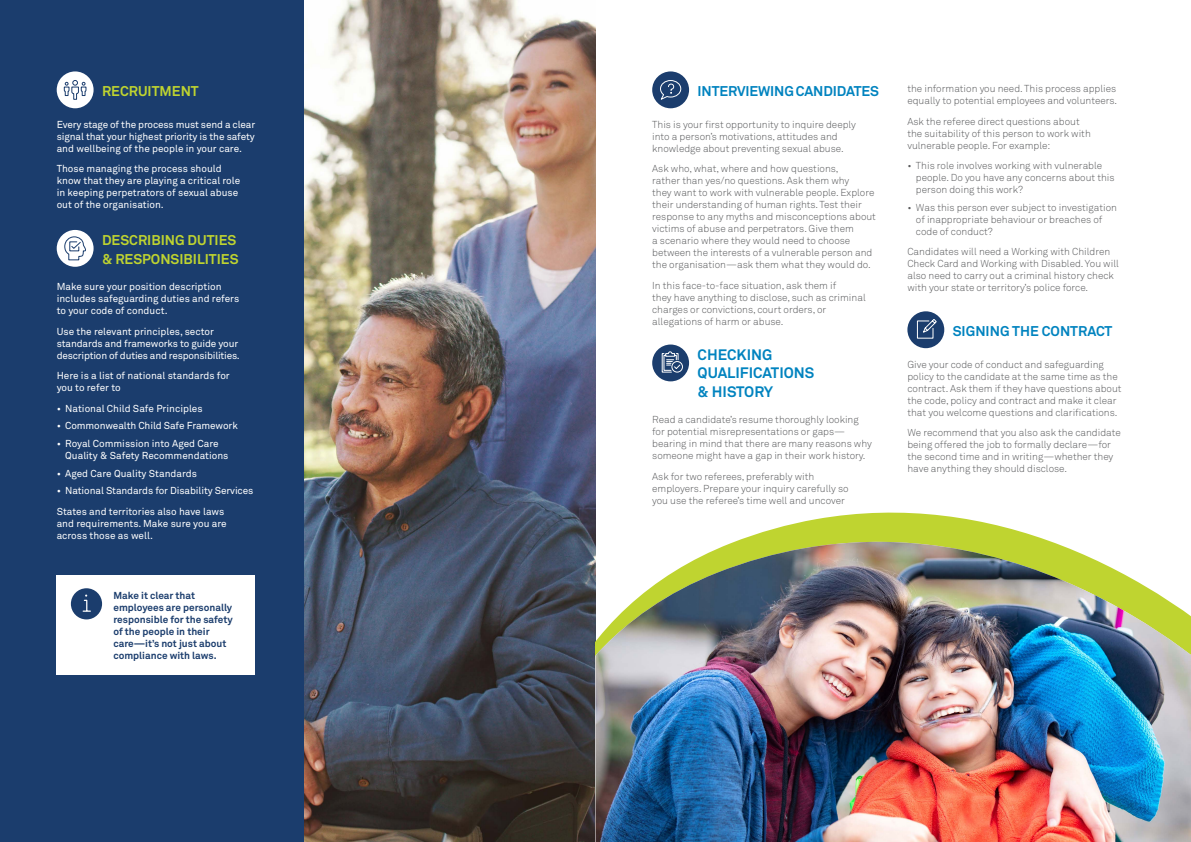
<style>
.page{position:relative;width:1191px;height:842px;background:#fff}
.page>*{position:absolute;margin:0;border:0;box-sizing:border-box;transform-origin:0 0}
.t1{font:700 15px/18.6px "Akkurat Pro";color:#0083bf}
.t2{font:700 14px/19.2px "Akkurat Pro";color:#bfd430}
.t3{font:700 14px "Akkurat Pro";letter-spacing:-.01em;color:#0083bf}
.t4{font:10px/12px "Akkurat Light Pro";color:#58595b}
.t5{font:10px/12px "Akkurat";color:#fff}
.t6{font:700 10px/12px "Akkurat";color:#1b3d6d}
</style>
<div class="page">
<img style="left:303px;top:0;width:292px;height:842px">
<div style="left:0;top:0;width:303px;height:842px;background:#1b3d6d"></div>
<div style="left:57px;top:71px;width:37px;height:37px;background:#fff;border-radius:50%"></div>
<svg style="left:63px;top:80px;width:24px;height:20px"></svg>
<div style="left:57px;top:230px;width:37px;height:37px;background:#fff;border-radius:50%"></div>
<svg style="left:64px;top:236px;width:23px;height:31px"></svg>
<div style="left:652px;top:71px;width:37px;height:37px;background:#1b3d6d;border-radius:50%"></div>
<svg style="left:660px;top:80px;width:22px;height:20px"></svg>
<div style="left:652px;top:344px;width:37px;height:37px;background:#1b3d6d;border-radius:50%"></div>
<svg style="left:661px;top:351px;width:22px;height:22px"></svg>
<div style="left:907px;top:311px;width:37px;height:37px;background:#1b3d6d;border-radius:50%"></div>
<svg style="left:916px;top:319px;width:21px;height:20px"></svg>
<svg style="left:595px;top:510px;width:457px;height:32px"></svg>
<img style="left:595px;top:542px;width:596px;height:300px">
<div style="left:57px;top:575px;width:198px;height:100px;background:#fff"></div>
<div style="left:71px;top:588px;width:31px;height:31px;background:#1b3d6d;border-radius:50%"></div>
<svg style="left:82px;top:594px;width:9px;height:18px"></svg>
<h2 class="t2" style="left:102px;top:81px;width:98px">RECRUITMENT</h2>
<p class="t5" style="left:57px;top:118px;width:200px;text-align:justify">Every stage of the process must send a clear signal that your highest priority is the safety and wellbeing of the people in your care.</p>
<p class="t5" style="left:57px;top:162px;width:185px">Those managing the process should know that they are playing a critical role in keeping perpetrators of sexual abuse out of the organisation.</p>
<h2 class="t2" style="left:102px;top:230px;width:138px">DESCRIBING DUTIES &amp; RESPONSIBILITIES</h2>
<p class="t5" style="left:57px;top:281px;width:184px">Make sure your position description includes safeguarding duties and refers to your code of conduct.</p>
<p class="t5" style="left:57px;top:325px;width:185px">Use the relevant principles, sector standards and frameworks to guide your description of duties and responsibilities.</p>
<p class="t5" style="left:57px;top:370px;width:175px">Here is a list of national standards for you to refer to</p>
<p class="t5" style="left:57px;top:402px;width:147px">• National Child Safe Principles</p>
<p class="t5" style="left:57px;top:420px;width:183px">• Commonwealth Child Safe Framework</p>
<p class="t5" style="left:65px;top:437px;width:165px;text-indent:-8px">• Royal Commission into Aged Care<br>Quality &amp; Safety Recommendations</p>
<p class="t5" style="left:57px;top:467px;width:142px">• Aged Care Quality Standards</p>
<p class="t5" style="left:57px;top:480px;width:198px;line-height:20.5px">• National Standards for Disability Services<br>States and territories also have laws</p>
<p class="t5" style="left:57px;top:517px;width:171px">and requirements. Make sure you are across those as well.</p>
<p class="t6" style="left:113px;top:589px;width:121px">Make it clear that employees are personally responsible for the safety of the people in their care—it’s not just about compliance with laws.</p>
<h2 class="t3" style="left:697px;top:82px;width:183px">I NTERVIEWING CANDIDATES</h2>
<p class="t4" style="left:652px;top:118px;width:205px">This is your first opportunity to inquire deeply into a person’s motivations, attitudes and knowledge about preventing sexual abuse.</p>
<p class="t4" style="left:652px;top:163px;width:225px">Ask who, what, where and how questions,<br>rather than yes/no questions. Ask them why<br>they want to work with vulnerable people. Explore their understanding of human rights. Test their response to any myths and misconceptions about victims of abuse and perpetrators. Give them<br>a scenario where they would need to choose between the interests of a vulnerable person and the organisation—ask them what they would do.</p>
<p class="t4" style="left:652px;top:279px;width:215px">In this face-to-face situation, ask them if<br>they have anything to disclose, such as criminal charges or convictions, court orders, or allegations of harm or abuse.</p>
<h1 class="t1" style="left:697px;top:345px;width:118px">CHECKING<br>QUALIFICATIONS &amp; HISTORY</h1>
<p class="t4" style="left:652px;top:414px;width:221px">Read a candidate’s resume thoroughly looking for potential misrepresentations or gaps— bearing in mind that there are many reasons why someone might have a gap in their work history.</p>
<p class="t4" style="left:652px;top:470px;width:198px">Ask for two referees, preferably with employers. Prepare your inquiry carefully so you use the referee’s time well and uncover</p>
<p class="t4" style="left:907px;top:83px;width:211px">the information you need. This process applies equally to potential employees and volunteers.</p>
<p class="t4" style="left:907px;top:115px;width:185px">Ask the referee direct questions about the suitability of this person to work with vulnerable people. For example:</p>
<p class="t4" style="left:916px;top:160px;width:200px;text-indent:-8px">• This role involves working with vulnerable people. Do you have any concerns about this person doing this work?</p>
<p class="t4" style="left:916px;top:201px;width:202px;text-indent:-8px">• Was this person ever subject to investigation of inappropriate behaviour or breaches of code of conduct?</p>
<p class="t4" style="left:907px;top:246px;width:213px">Candidates will need a Working with Children Check Card and Working with Disabled. You will also need to carry out a criminal history check with your state or territory’s police force.</p>
<h2 class="t3" style="left:952px;top:322px;width:161px">SIGNING THE CONTRACT</h2>
<p class="t4" style="left:907px;top:359px;width:216px">Give your code of conduct and safeguarding policy to the candidate at the same time as the contract. Ask them if they have questions about the code, policy and contract and make it clear that you welcome questions and clarifications.</p>
<p class="t4" style="left:907px;top:427px;width:215px">We recommend that you also ask the candidate being offered the job to formally declare—for the second time and in writing—whether they have anything they should disclose.</p>
</div>
